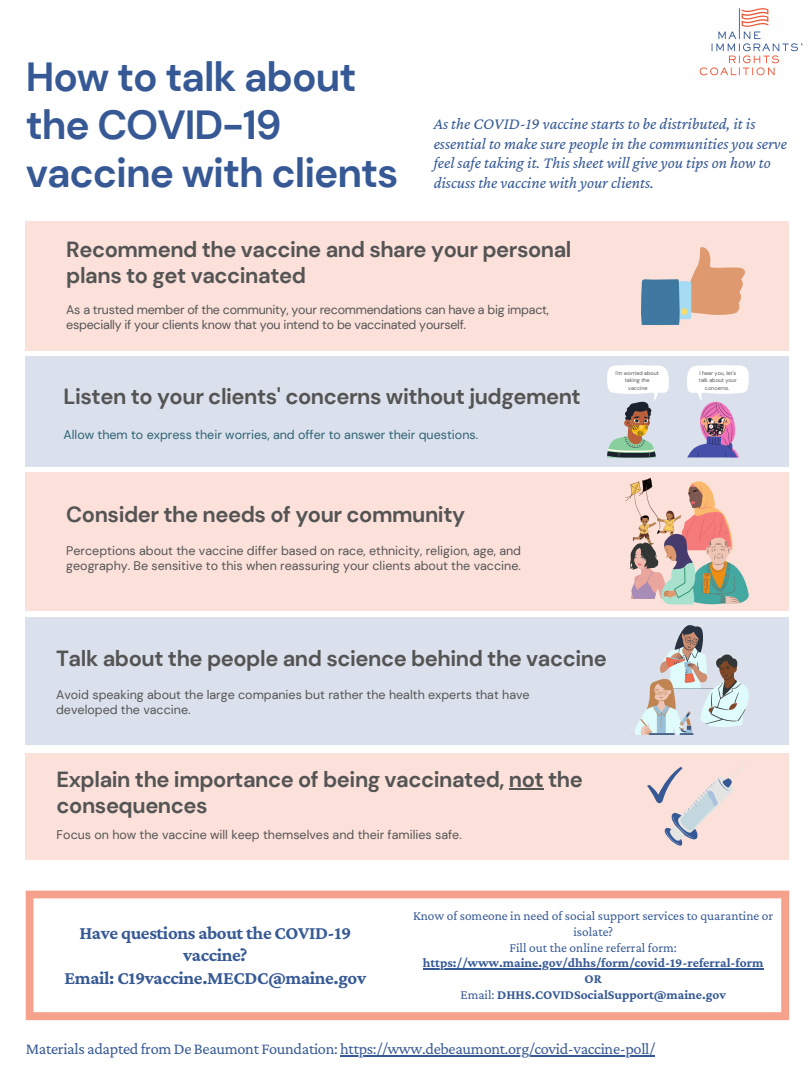
<style>
.page{position:relative;width:810px;height:1080px;background:#fff}
.page>*{position:absolute;margin:0;border:0;box-sizing:border-box;transform-origin:0 0}
.t1{font:700 40.62px/48.2px "DM Sans";letter-spacing:-.025em;color:#365995}
.t2{font:700 21.88px/25.8px "DM Sans";letter-spacing:-.02em;color:#545454}
.t3{font:700 18.75px/22.5px "Crimson Pro";letter-spacing:-.02em;color:#365995;text-align:center}
.t4{font:italic 16.56px/19.7px "Crimson Pro";color:#365995}
.t5{font:16.25px "Crimson Pro";letter-spacing:-.02em;color:#365995}
.t6{font:700 13.31px/15.9px "Crimson Pro";color:#365995;text-align:center}
.t7{font:13.31px/15.9px "Crimson Pro";color:#365995;text-align:center}
.t8{font:12.5px/14.5px "DM Sans";color:#545454}
.t9{font:12.5px/14.5px "DM Sans";letter-spacing:-.02em;color:#545454}
.t10{font:12.5px "DM Sans";color:#2e6173}
.t11{font:5.44px/7.5px "DM Sans";color:#545454;text-align:center}
.s1{font-weight:400}
</style>
<div class="page">
<img style="left:699px;top:8px;width:104px;height:68px">
<div style="left:26px;top:753px;width:763px;height:107px;background:#fce1db"></div>
<svg style="left:647px;top:763px;width:99px;height:83px"></svg>
<hr style="left:509px;top:788px;width:34px;height:2px;background:#545454">
<div style="left:26px;top:617px;width:763px;height:128px;background:#dbe1ec"></div>
<svg style="left:635px;top:625px;width:114px;height:109px"></svg>
<div style="left:26px;top:356px;width:763px;height:111px;background:#dbe1ec"></div>
<svg style="left:607px;top:365px;width:62px;height:93px"></svg>
<svg style="left:687px;top:365px;width:62px;height:93px"></svg>
<div style="left:26px;top:472px;width:763px;height:138px;background:#fce1db"></div>
<svg style="left:625px;top:478px;width:124px;height:126px"></svg>
<div style="left:26px;top:221px;width:763px;height:129px;background:#fce1db"></div>
<svg style="left:641px;top:247px;width:104px;height:78px"></svg>
<svg style="left:26px;top:891px;width:763px;height:129px"></svg>
<hr style="left:423px;top:968px;width:341px;height:1px;background:#365995">
<hr style="left:340px;top:1055px;width:315px;height:2px;background:#365995">
<p class="t1" style="left:26px;top:53px;width:374px">How to talk about the COVID-19 vaccine with clients</p>
<p class="t4" style="left:434px;top:113px;width:355px">As the COVID-19 vaccine starts to be distributed, it is essential to make sure people in the communities you serve feel safe taking it. This sheet will give you tips on how to discuss the vaccine with your clients.</p>
<p class="t2" style="left:66px;top:237px;width:507px">Recommend the vaccine and share your personal plans to get vaccinated</p>
<p class="t9" style="left:66px;top:303px;width:484px">As a trusted member of the community, your recommendations can have a big impact, especially if your clients know that you intend to be vaccinated yourself.</p>
<p class="t2" style="left:64px;top:383px;width:519px">Listen to your clients' concerns without judgement</p>
<p class="t10" style="left:64px;top:427px;width:416px">Allow them to express their worries, and offer to answer their questions.</p>
<p class="t2" style="left:66px;top:502px;width:400px">Consider the needs of your community</p>
<p class="t8" style="left:66px;top:544px;width:456px">Perceptions about the vaccine differ based on race, ethnicity, religion, age, and geography. Be sensitive to this when reassuring your clients about the vaccine.</p>
<p class="t11" style="left:615px;top:369px;width:45px">I'm worried about</p>
<p class="t11" style="left:625px;top:377px;width:26px">taking the</p>
<p class="t11" style="left:628px;top:384px;width:21px">vaccine</p>
<p class="t2" style="left:56px;top:646px;width:552px">Talk about the people and science behind the vaccine</p>
<p class="t8" style="left:56px;top:688px;width:475px">Avoid speaking about the large companies but rather the health experts that have developed the vaccine.</p>
<p class="t2" style="left:57px;top:766px;width:528px">Explain the importance of being vaccinated, not the consequences</p>
<p class="t8" style="left:57px;top:827px;width:407px">Focus on how the vaccine will keep themselves and their families safe.</p>
<p class="t11" style="left:699px;top:369px;width:39px">I hear you, let's talk about your concerns.</p>
<p class="t3" style="left:79px;top:921px;width:273px">Have questions about the COVID-19 vaccine?</p>
<p class="t3" style="left:65px;top:966px;width:303px">Email: C19vaccine.MECDC@maine.gov</p>
<p class="t7" style="left:413px;top:907px;width:362px">Know of someone in need of social support services to quarantine or isolate?</p>
<p class="t6" style="left:423px;top:939px;width:342px"><span class="s1">Fill out the online referral form: </span>https://www.maine.gov/dhhs/form/covid-19-referral-form</p>
<p class="t6" style="left:585px;top:971px;width:19px">OR</p>
<p class="t6" style="left:461px;top:987px;width:267px"><span class="s1">Email:</span> DHHS.COVIDSocialSupport@maine.gov</p>
<p class="t5" style="left:26px;top:1040px;width:631px">Materials adapted from De Beaumont Foundation: https://www.debeaumont.org/covid-vaccine-poll/</p>
</div>
